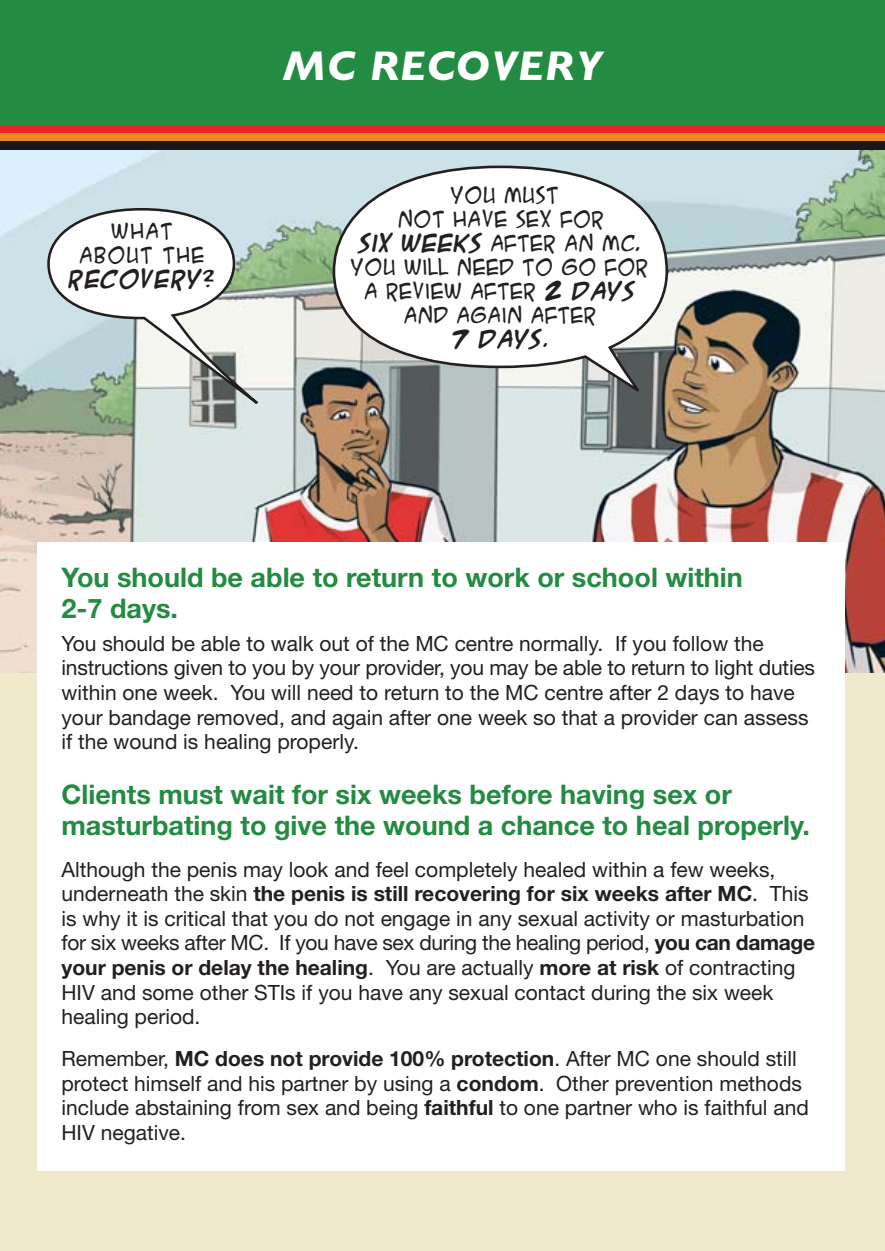
<style>
.page{position:relative;width:885px;height:1251px;background:#fff}
.page>*{position:absolute;margin:0;border:0;box-sizing:border-box;transform-origin:0 0}
.t1{font:italic 700 42px "Gill Sans";letter-spacing:.03em;color:#fff}
.t2{font:700 27px/30.6px "Helvetica Neue LT Std";color:#248b43}
.t3{font:21px/24.6px "Helvetica Neue LT Std";color:#231f20}
.t4{font:21px/24px "ACME Secret Agent";color:#231f20;text-align:center}
.t5{font:21px/24px "ACME Secret Agent";letter-spacing:.03em;color:#231f20;text-align:center}
.s1{font-weight:700}
</style>
<div class="page">
<div style="left:0;top:0;width:884px;height:1250px;background:#f1e9cb"></div>
<img style="left:0;top:149px;width:884px;height:523px">
<div style="left:0;top:0;width:884px;height:141px;background:#248b43"></div>
<div style="left:0;top:125px;width:884px;height:8px;background:#ed2224"></div>
<div style="left:0;top:133px;width:884px;height:8px;background:#ea8923"></div>
<div style="left:0;top:141px;width:884px;height:8px;background:#1a1516"></div>
<svg style="left:331px;top:164px;width:338px;height:231px;background:#e2e5e5"></svg>
<svg style="left:46px;top:207px;width:213px;height:201px;background:#d5ddda"></svg>
<div style="left:37px;top:542px;width:807px;height:628px;background:#fff"></div>
<p class="t5" style="left:68px;top:220px;width:148px">WHAT<br>ABOUT THE<br><span class="s1">RECOVERY</span>?</p>
<h1 class="t1" style="left:282px;top:51px;width:321px">MC RECOVERY</h1>
<p class="t4" style="left:349px;top:184px;width:300px">YOU MUST<br>NOT HAVE SEX FOR<br><span class="s1">SIX WEEKS</span> AFTER AN MC.<br>YOU WILL NEED TO GO FOR<br>A REVIEW AFTER <span class="s1">2 DAYS<br></span>AND AGAIN AFTER<br><span class="s1">7 DAYS</span>.</p>
<p class="t2" style="left:61px;top:564px;width:682px">You should be able to return to work or school within<br>2-7 days.</p>
<p class="t3" style="left:61px;top:632px;width:755px">You should be able to walk out of the MC centre normally. If you follow the instructions given to you by your provider, you may be able to return to light duties within one week. You will need to return to the MC centre after 2 days to have your bandage removed, and again after one week so that a provider can assess if the wound is healing properly.</p>
<p class="t2" style="left:61px;top:781px;width:750px">Clients must wait for six weeks before having sex or masturbating to give the wound a chance to heal properly.</p>
<p class="t3" style="left:61px;top:858px;width:755px">Although the penis may look and feel completely healed within a few weeks, underneath the skin <span class="s1">the penis is still recovering for six weeks after MC</span>. This is why it is critical that you do not engage in any sexual activity or masturbation for six weeks after MC. If you have sex during the healing period, <span class="s1">you can damage your penis or delay the healing</span>. You are actually <span class="s1">more at risk</span> of contracting HIV and some other STIs if you have any sexual contact during the six week healing period.</p>
<p class="t3" style="left:61px;top:1047px;width:748px">Remember, <span class="s1">MC does not provide 100% protection</span>. After MC one should still protect himself and his partner by using a <span class="s1">condom</span>. Other prevention methods include abstaining from sex and being <span class="s1">faithful</span> to one partner who is faithful and HIV negative.</p>
</div>
